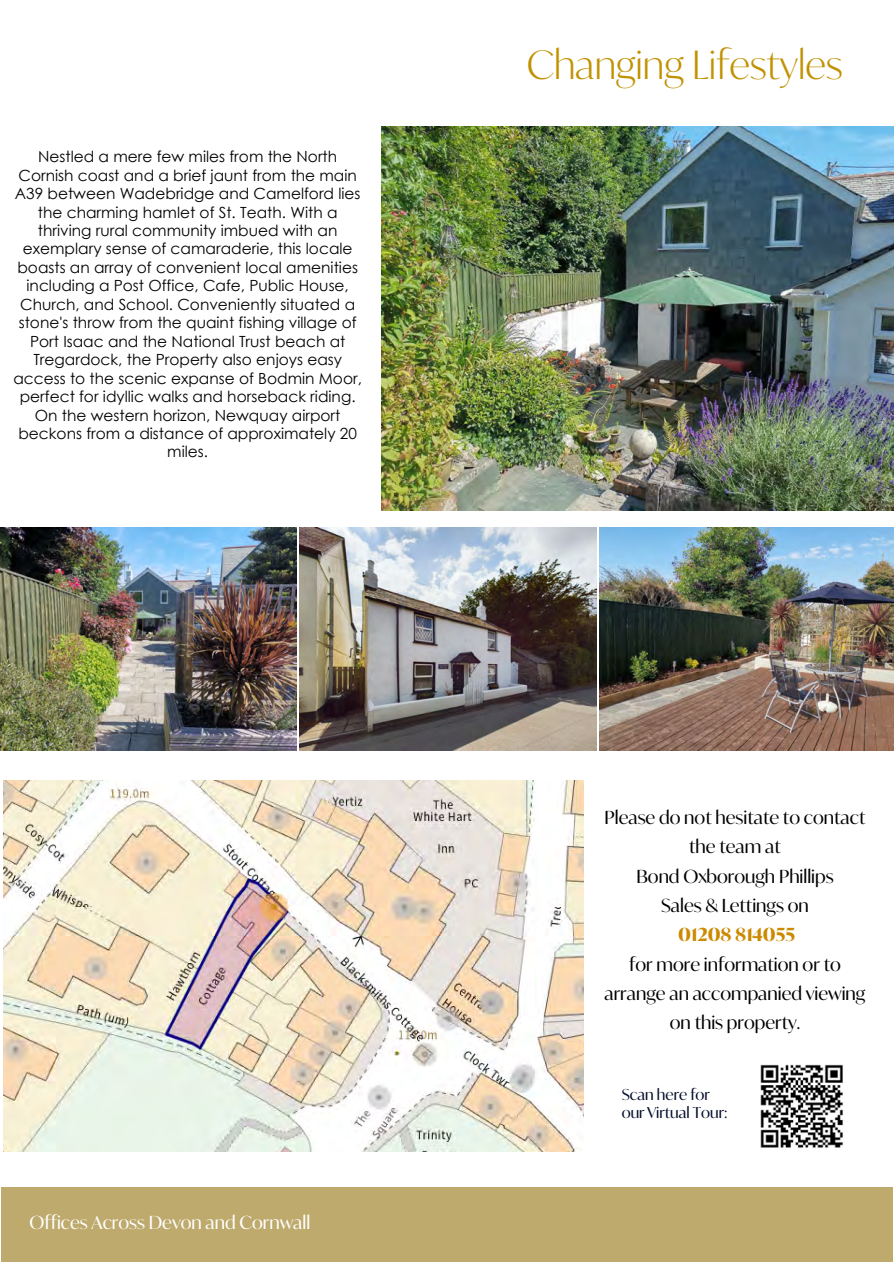
<style>
.page{position:relative;width:894px;height:1264px;background:#fff}
.page>*{position:absolute;margin:0;border:0;box-sizing:border-box;transform-origin:0 0}
.t1{font:300 39px "Ivy Mode";color:#c19200}
.t2{font:18px/29.2px "Ivy Mode";color:#000;text-align:center}
.t3{font:18px "Ivy Mode";color:#fff}
.t4{font:700 18px "Ivy Mode";color:#cc8a00}
.t5{font:15.3px/18.5px "Century Gothic";color:#000;text-align:center}
.t6{font:15px/18px "Ivy Mode";color:#000a29}
</style>
<div class="page">
<img style="left:381px;top:126px;width:512px;height:385px">
<div style="left:1px;top:1187px;width:891px;height:74px;background:#beaa6c"></div>
<img style="left:0;top:528px;width:296px;height:222px">
<img style="left:300px;top:528px;width:296px;height:222px">
<img style="left:599px;top:528px;width:294px;height:222px">
<img style="left:760px;top:1064px;width:83px;height:84px">
<img style="left:3px;top:780px;width:580px;height:371px">
<p class="t5" style="left:13px;top:147px;width:350px">Nestled a mere few miles from the North Cornish coast and a brief jaunt from the main A39 between Wadebridge and Camelford lies the charming hamlet of St. Teath. With a thriving rural community imbued with an exemplary sense of camaraderie, this locale boasts an array of convenient local amenities including a Post Office, Cafe, Public House, Church, and School. Conveniently situated a stone's throw from the quaint fishing village of Port Isaac and the National Trust beach at Tregardock, the Property also enjoys easy access to the scenic expanse of Bodmin Moor, perfect for idyllic walks and horseback riding.<br>On the western horizon, Newquay airport beckons from a distance of approximately 20 miles.</p>
<p class="t3" style="left:29px;top:1210px;width:282px">Offices Across Devon and Cornwall</p>
<h1 class="t1" style="left:526px;top:38px;width:317px">Changing Lifestyles</h1>
<p class="t2" style="left:604px;top:802px;width:262px">Please do not hesitate to contact the team at<br>Bond Oxborough Phillips<br>Sales &amp; Lettings on</p>
<p class="t4" style="left:678px;top:922px;width:118px">01208 814055</p>
<p class="t2" style="left:604px;top:949px;width:262px">for more information or to arrange an accompanied viewing on this property.</p>
<p class="t6" style="left:621px;top:1085px;width:107px">Scan here for our Virtual Tour:</p>
</div>
